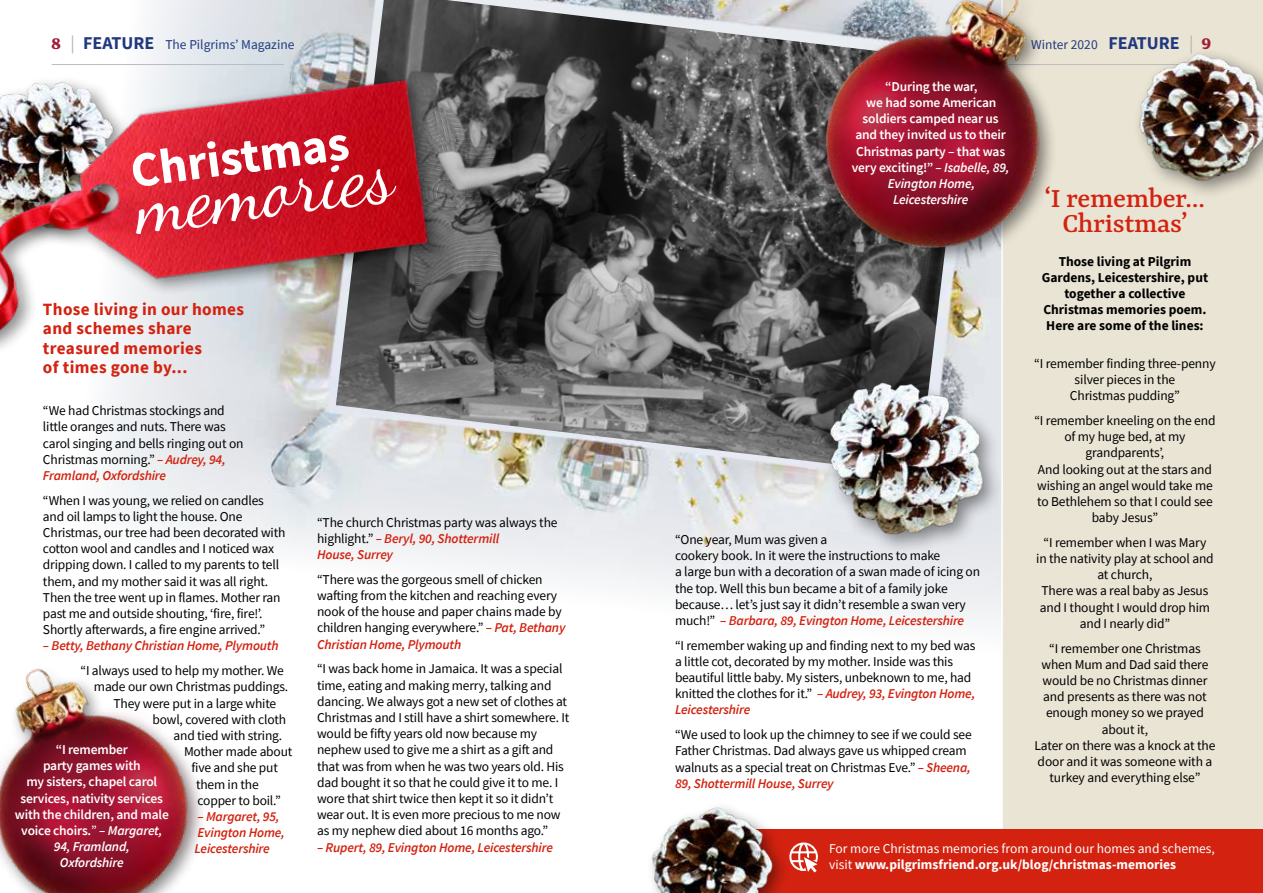
<style>
.page{position:relative;width:1263px;height:893px;background:#fff}
.page>*{position:absolute;margin:0;border:0;box-sizing:border-box;transform-origin:0 0}
.t1{font:78.6px "Dancing Script";color:#fff}
.t2{font:700 49.35px "Source Sans Pro";color:#fff}
.t3{font:500 30px/25.5px "Yrsa";letter-spacing:-.01em;color:#d32210;text-align:center}
.t4{font:700 17.25px/19.5px "Source Sans Pro";letter-spacing:.02em;color:#d32210}
.t5{font:13.5px/16.2px "Source Sans Pro";letter-spacing:-.015em;color:#000}
.t6{font:600 13.5px/16.2px "Source Sans Pro";letter-spacing:-.015em;color:#fff;text-align:center}
.t7{font:italic 600 13.5px/16.2px "Source Sans Pro";letter-spacing:-.015em;color:#d32210}
.t8{font:700 13.5px/16.2px "Source Sans Pro";color:#000;text-align:center}
.t9{font:13.5px/16.2px "Source Sans Pro";color:#fff}
.t10{font:13.5px "Source Sans Pro";color:#213a7f}
.s1{font-family:"Yrsa";font-weight:700;font-size:21px;color:#a01d3b}
.s2{font-size:18px;color:#b3b2b2}
.s3{font-weight:700;font-size:18px}
.s4{font-weight:600;font-style:italic;color:#d32210}
.s5{font-weight:400}
.s6{font-style:italic}
.s7{font-weight:700}
</style>
<div class="page">
<img style="left:106px;top:0;width:895px;height:623px">
<div style="left:1001px;top:0;width:262px;height:830px;background:#eae4d4"></div>
<img style="left:20px;top:614px;width:223px;height:91px">
<img style="left:336px;top:0;width:631px;height:474px">
<img style="left:0;top:36px;width:453px;height:325px">
<hr style="left:52px;top:64px;width:232px;height:1px;background:#bcbcbc">
<hr style="left:1007px;top:64px;width:206px;height:1px;background:#bcbcbc">
<div style="left:822px;top:375px;width:181px;height:181px;background:#000;opacity:.47"></div>
<img style="left:823px;top:364px;width:184px;height:180px">
<div style="left:731px;top:830px;width:532px;height:63px;background:#d32210"></div>
<svg style="left:791px;top:842px;width:27px;height:30px"></svg>
<img style="left:757px;top:0;width:365px;height:311px">
<div style="left:812px;top:41px;width:236px;height:205px;background:#a01d3b;opacity:.75"></div>
<div style="left:0;top:705px;width:208px;height:188px;background:#a01d3b;opacity:.75"></div>
<div style="left:646px;top:801px;width:145px;height:92px;background:#000;opacity:.47"></div>
<img style="left:646px;top:801px;width:132px;height:92px">
<img style="left:1131px;top:32px;width:132px;height:167px">
<p class="t10" style="left:51px;top:36px;width:245px"><span class="s1">8</span> <span class="s2">|</span> <span class="s3">FEATURE</span> The Pilgrims’ Magazine</p>
<p class="t10" style="left:1031px;top:36px;width:182px">Winter 2020 <span class="s3">FEATURE</span> <span class="s2">|</span> <span class="s1">9</span></p>
<h2 class="t2" style="left:127px;top:137px;width:221px;rotate:-7deg">Christmas</h2>
<h1 class="t1" style="left:129px;top:162px;width:261px;rotate:-8deg">memor ies</h1>
<p class="t4" style="left:43px;top:299px;width:202px">Those living in our homes and schemes share treasured memories<br>of times gone by...</p>
<p class="t5" style="left:43px;top:402px;width:202px">“We had Christmas stockings and little oranges and nuts. There was carol singing and bells ringing out on<br>Christmas morning.” <span class="s4">– Audrey, 94,<br>Framland, Oxfordshire</span></p>
<p class="t5" style="left:43px;top:492px;width:244px">“When I was young, we relied on candles and oil lamps to light the house. One Christmas, our tree had been decorated with cotton wool and candles and I noticed wax dripping down. I called to my parents to tell them, and my mother said it was all right.<br>Then the tree went up in flames. Mother ran past me and outside shouting, ‘fire, fire!’.<br>Shortly afterwards, a fire engine arrived.”</p>
<p class="t7" style="left:43px;top:638px;width:237px">– Betty, Bethany Christian Home, Plymouth</p>
<p class="t5" style="left:80px;top:662px;width:205px">“I always used to help my mother. We</p>
<p class="t5" style="left:94px;top:679px;width:196px">made our own Christmas puddings.</p>
<p class="t5" style="left:113px;top:695px;width:164px">They were put in a large white</p>
<p class="t5" style="left:152px;top:711px;width:135px">bowl, covered with cloth</p>
<p class="t5" style="left:173px;top:727px;width:110px">and tied with string.</p>
<p class="t5" style="left:184px;top:743px;width:110px">Mother made about</p>
<p class="t5" style="left:191px;top:760px;width:88px">five and she put</p>
<p class="t5" style="left:196px;top:776px;width:64px">them in the</p>
<p class="t5" style="left:197px;top:792px;width:85px">copper to boil.”</p>
<p class="t7" style="left:194px;top:808px;width:92px">– Margaret, 95,<br>Evington Home,<br>Leicestershire</p>
<p class="t6" style="left:15px;top:741px;width:156px">“I remember<br>party games with<br>my sisters, chapel carol services, nativity services with the children, and male voice choirs.<span class="s5">”</span> <span class="s6">– Margaret,<br>94, Framland,<br>Oxfordshire</span></p>
<p class="t5" style="left:317px;top:514px;width:242px">“The church Christmas party was always the highlight.” <span class="s4">– Beryl, 90, Shottermill<br>House, Surrey</span></p>
<p class="t5" style="left:317px;top:571px;width:250px">“There was the gorgeous smell of chicken wafting from the kitchen and reaching every nook of the house and paper chains made by children hanging everywhere.” <span class="s4">– Pat, Bethany Christian Home, Plymouth</span></p>
<p class="t5" style="left:317px;top:661px;width:254px">“I was back home in Jamaica. It was a special time, eating and making merry, talking and dancing. We always got a new set of clothes at Christmas and I still have a shirt somewhere. It would be fifty years old now because my nephew used to give me a shirt as a gift and that was from when he was two years old. His dad bought it so that he could give it to me. I wore that shirt twice then kept it so it didn’t wear out. It is even more precious to me now as my nephew died about 16 months ago.”</p>
<p class="t7" style="left:317px;top:839px;width:237px">– Rupert, 89, Evington Home, Leicestershire</p>
<p class="t6" style="left:852px;top:78px;width:159px">“During the war,<br>we had some American soldiers camped near us and they invited us to their<br>Christmas party – that was very exciting!” <span class="s6">– Isabelle, 89,<br>Evington Home,<br>Leicestershire</span></p>
<p class="t5" style="left:675px;top:531px;width:307px">“One year, Mum was given a<br>cookery book. In it were the instructions to make<br>a large bun with a decoration of a swan made of icing on the top. Well this bun became a bit of a family joke because… let’s just say it didn’t resemble a swan very much!” <span class="s4">– Barbara, 89, Evington Home, Leicestershire</span></p>
<p class="t5" style="left:675px;top:637px;width:302px">“I remember waking up and finding next to my bed was a little cot, decorated by my mother. Inside was this beautiful little baby. My sisters, unbeknown to me, had knitted the clothes for it.” <span class="s4">– Audrey, 93, Evington Home, Leicestershire</span></p>
<p class="t5" style="left:675px;top:726px;width:298px">“We used to look up the chimney to see if we could see Father Christmas. Dad always gave us whipped cream walnuts as a special treat on Christmas Eve.” <span class="s4">– Sheena, 89, Shottermill House, Surrey</span></p>
<h3 class="t3" style="left:1045px;top:185px;width:162px">‘I remember…<br>Christmas’</h3>
<p class="t8" style="left:1042px;top:253px;width:168px">Those living at Pilgrim<br>Gardens, Leicestershire, put together a collective<br>Christmas memories poem.<br>Here are some of the lines:</p>
<p class="t5" style="left:1034px;top:355px;width:183px;text-align:center">“I remember finding three-penny silver pieces in the<br>Christmas pudding”</p>
<p class="t5" style="left:1034px;top:412px;width:183px;text-align:center">“I remember kneeling on the end of my huge bed, at my grandparents’,<br>And looking out at the stars and wishing an angel would take me to Bethlehem so that I could see baby Jesus”</p>
<p class="t5" style="left:1036px;top:534px;width:179px;text-align:center">“I remember when I was Mary<br>in the nativity play at school and at church,<br>There was a real baby as Jesus and I thought I would drop him and I nearly did”</p>
<p class="t5" style="left:1034px;top:640px;width:182px;text-align:center">“I remember one Christmas when Mum and Dad said there would be no Christmas dinner and presents as there was not enough money so we prayed about it,<br>Later on there was a knock at the door and it was someone with a turkey and everything else”</p>
<p class="t9" style="left:829px;top:840px;width:387px">For more Christmas memories from around our homes and schemes, visit <span class="s7">www.pilgrimsfriend.org.uk/blog/christmas-memories</span></p>
</div>
